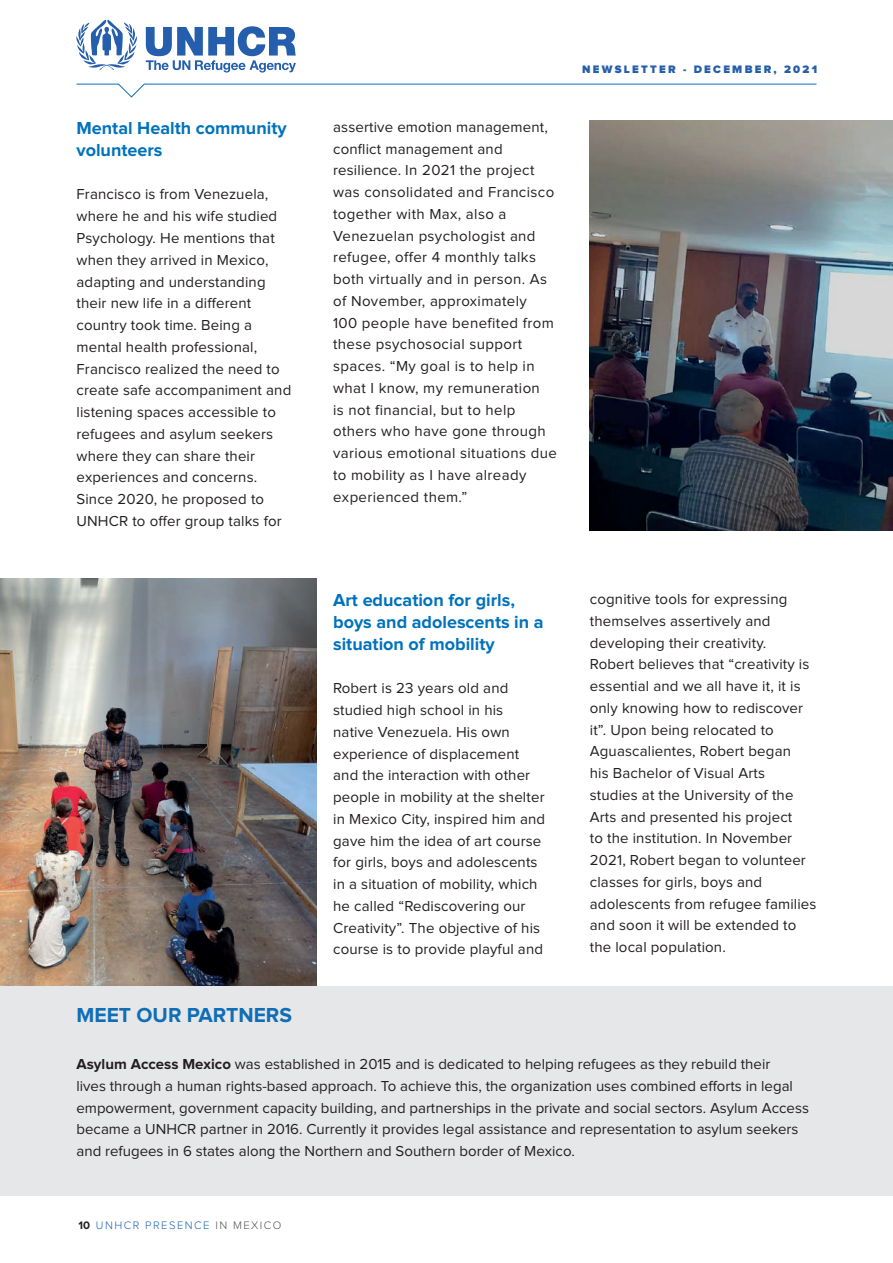
<style>
.page{position:relative;width:893px;height:1263px;background:#fff}
.page>*{position:absolute;margin:0;border:0;box-sizing:border-box;transform-origin:0 0}
.t1{font:700 21px "Proxima Nova";color:#106eb6}
.t2{font:700 18px/21.8px "Proxima Nova";color:#0072bc}
.t3{font:15px/21.8px "Proxima Nova";letter-spacing:.01em;color:#231f20}
.t4{font:900 11.25px "Proxima Nova";letter-spacing:.2em;color:#255eaa}
.t5{font:300 11.25px "Proxima Nova";letter-spacing:.13em;color:#1d64b1}
.s1{font-weight:700}
.s2{font-weight:700;color:#231f20}
.s3{color:#4f5252}
</style>
<div class="page">
<svg style="left:76px;top:84px;width:741px;height:14px"></svg>
<svg style="left:76px;top:20px;width:61px;height:50px"></svg>
<svg style="left:146px;top:26px;width:150px;height:47px"></svg>
<img style="left:0;top:578px;width:317px;height:407px">
<img style="left:590px;top:120px;width:303px;height:411px">
<div style="left:0;top:985px;width:893px;height:210px;background:#e6e7e9"></div>
<p class="t2" style="left:76px;top:118px;width:212px">Mental Health community volunteers</p>
<p class="t3" style="left:76px;top:184px;width:216px">Francisco is from Venezuela, where he and his wife studied<br>Psychology. He mentions that when they arrived in Mexico, adapting and understanding their new life in a different country took time. Being a mental health professional,<br>Francisco realized the need to create safe accompaniment and listening spaces accessible to refugees and asylum seekers where they can share their experiences and concerns.<br>Since 2020, he proposed to<br>UNHCR to offer group talks for</p>
<p class="t3" style="left:333px;top:117px;width:225px">assertive emotion management, conflict management and resilience. In 2021 the project was consolidated and Francisco together with Max, also a<br>Venezuelan psychologist and refugee, offer 4 monthly talks both virtually and in person. As of November, approximately<br>100 people have benefited from these psychosocial support spaces. “My goal is to help in what I know, my remuneration<br>is not financial, but to help others who have gone through various emotional situations due to mobility as I have already experienced them.”</p>
<p class="t4" style="left:582px;top:64px;width:236px">NEWSLETTER - DECEMBER, 2021</p>
<p class="t2" style="left:333px;top:590px;width:212px">Art education for girls, boys and adolescents in a situation of mobility</p>
<p class="t3" style="left:333px;top:678px;width:214px">Robert is 23 years old and studied high school in his native Venezuela. His own experience of displacement and the interaction with other people in mobility at the shelter in Mexico City, inspired him and gave him the idea of art course for girls, boys and adolescents in a situation of mobility, which he called “Rediscovering our<br>Creativity”. The objective of his course is to provide playful and</p>
<p class="t3" style="left:590px;top:589px;width:228px">cognitive tools for expressing themselves assertively and developing their creativity.<br>Robert believes that “creativity is essential and we all have it, it is only knowing how to rediscover it”. Upon being relocated to<br>Aguascalientes, Robert began<br>his Bachelor of Visual Arts studies at the University of the<br>Arts and presented his project<br>to the institution. In November<br>2021, Robert began to volunteer classes for girls, boys and adolescents from refugee families and soon it will be extended to the local population.</p>
<h1 class="t1" style="left:76px;top:1006px;width:217px">MEET OUR PARTNERS</h1>
<p class="t3" style="left:76px;top:1054px;width:734px"><span class="s1">Asylum Access Mexico</span> was established in 2015 and is dedicated to helping refugees as they rebuild their<br>lives through a human rights-based approach. To achieve this, the organization uses combined efforts in legal empowerment, government capacity building, and partnerships in the private and social sectors. Asylum Access became a UNHCR partner in 2016. Currently it provides legal assistance and representation to asylum seekers and refugees in 6 states along the Northern and Southern border of Mexico.</p>
<p class="t5" style="left:78px;top:1220px;width:205px"><span class="s2">10</span> UNHCR PRESENCE <span class="s3">IN MEXICO</span></p>
</div>
